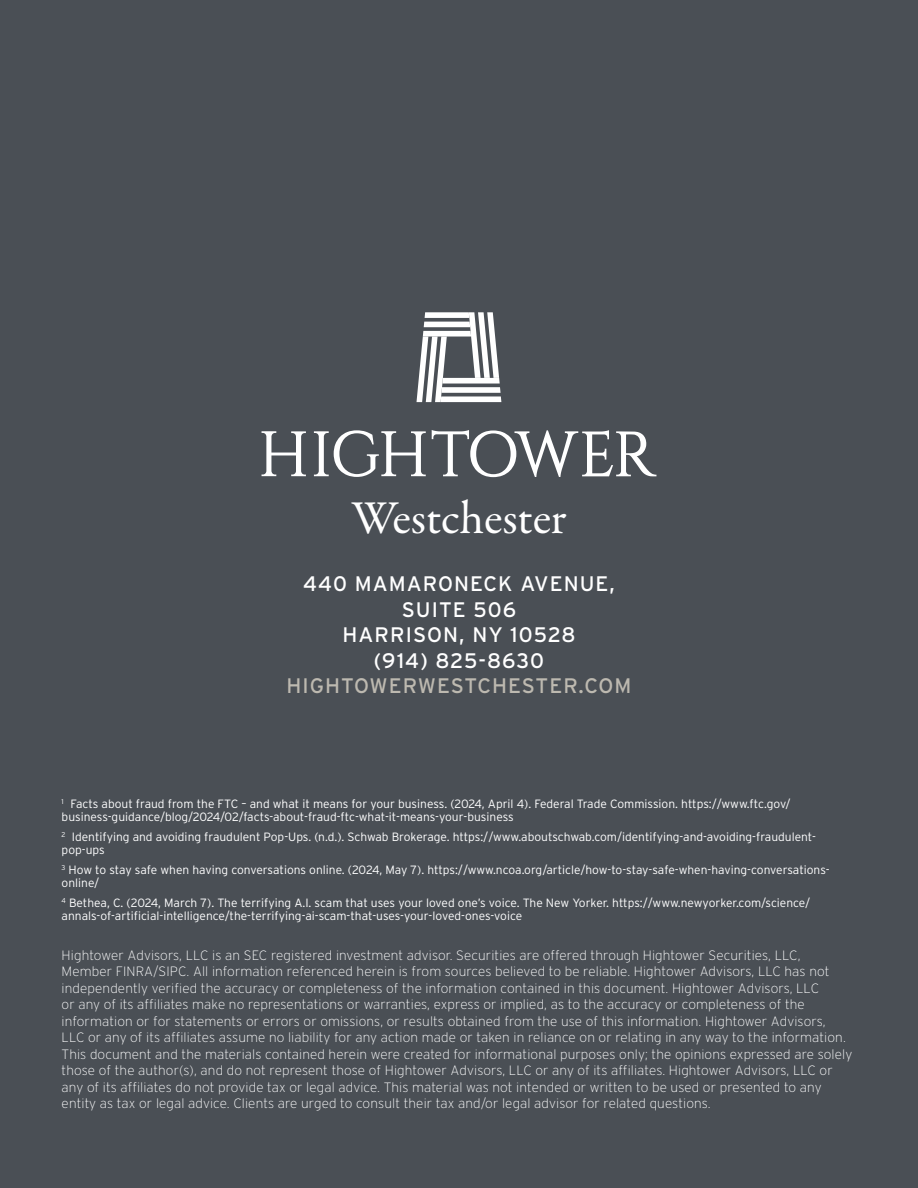
<style>
.page{position:relative;width:918px;height:1188px;background:#4a4f55}
.page>*{position:absolute;margin:0;border:0;box-sizing:border-box;transform-origin:0 0}
.t1{font:47.4px "Garamond Premr Pro";color:#fff}
.t2{font:21px/25.5px "Interstate";letter-spacing:.05em;color:#fff;text-align:center}
.t3{font:21px "Interstate";letter-spacing:.05em;color:#bdb9b0}
.t4{font:200 13.5px/16.5px "Interstate";letter-spacing:.01em;color:#fff}
.t5{font:300 12px/13.5px "Interstate";color:#fff}
</style>
<div class="page">
<svg style="left:417px;top:312px;width:84px;height:90px"></svg>
<svg style="left:262px;top:431px;width:44px;height:45px"></svg>
<svg style="left:314px;top:430px;width:112px;height:47px"></svg>
<svg style="left:432px;top:430px;width:224px;height:47px"></svg>
<p class="t1" style="left:351px;top:489px;width:217px">Westchester</p>
<p class="t2" style="left:303px;top:571px;width:313px">440 MAMARONECK AVENUE,<br>SUITE 506</p>
<p class="t2" style="left:343px;top:622px;width:234px">HARRISON, NY 10528</p>
<p class="t2" style="left:374px;top:647px;width:172px">(914) 825-8630</p>
<p class="t3" style="left:286px;top:674px;width:347px">HIGHTOWERWESTCHESTER.COM</p>
<p class="t5" style="left:62px;top:797px;width:730px"><sup>1</sup> Facts about fraud from the FTC – and what it means for your business. (2024, April 4). Federal Trade Commission. https://www.ftc.gov/ business-guidance/blog/2024/02/facts-about-fraud-ftc-what-it-means-your-business</p>
<p class="t5" style="left:62px;top:830px;width:756px"><sup>2</sup> Identifying and avoiding fraudulent Pop-Ups. (n.d.). Schwab Brokerage. https://www.aboutschwab.com/identifying-and-avoiding-fraudulent&shy;pop-ups</p>
<p class="t5" style="left:62px;top:863px;width:770px"><sup>3</sup> How to stay safe when having conversations online. (2024, May 7). https://www.ncoa.org/article/how-to-stay-safe-when-having-conversations&shy;online/</p>
<p class="t5" style="left:62px;top:896px;width:750px"><sup>4</sup> Bethea, C. (2024, March 7). The terrifying A.I. scam that uses your loved one’s voice. The New Yorker. https://www.newyorker.com/science/ annals-of-artificial-intelligence/the-terrifying-ai-scam-that-uses-your-loved-ones-voice</p>
<p class="t4" style="left:62px;top:947px;width:792px">Hightower Advisors, LLC is an SEC registered investment advisor. Securities are offered through Hightower Securities, LLC, Member FINRA/SIPC. All information referenced herein is from sources believed to be reliable. Hightower Advisors, LLC has not independently verified the accuracy or completeness of the information contained in this document. Hightower Advisors, LLC<br>or any of its affiliates make no representations or warranties, express or implied, as to the accuracy or completeness of the information or for statements or errors or omissions, or results obtained from the use of this information. Hightower Advisors,<br>LLC or any of its affiliates assume no liability for any action made or taken in reliance on or relating in any way to the information.<br>This document and the materials contained herein were created for informational purposes only; the opinions expressed are solely those of the author(s), and do not represent those of Hightower Advisors, LLC or any of its affiliates. Hightower Advisors, LLC or any of its affiliates do not provide tax or legal advice. This material was not intended or written to be used or presented to any entity as tax or legal advice. Clients are urged to consult their tax and/or legal advisor for related questions.</p>
</div>
